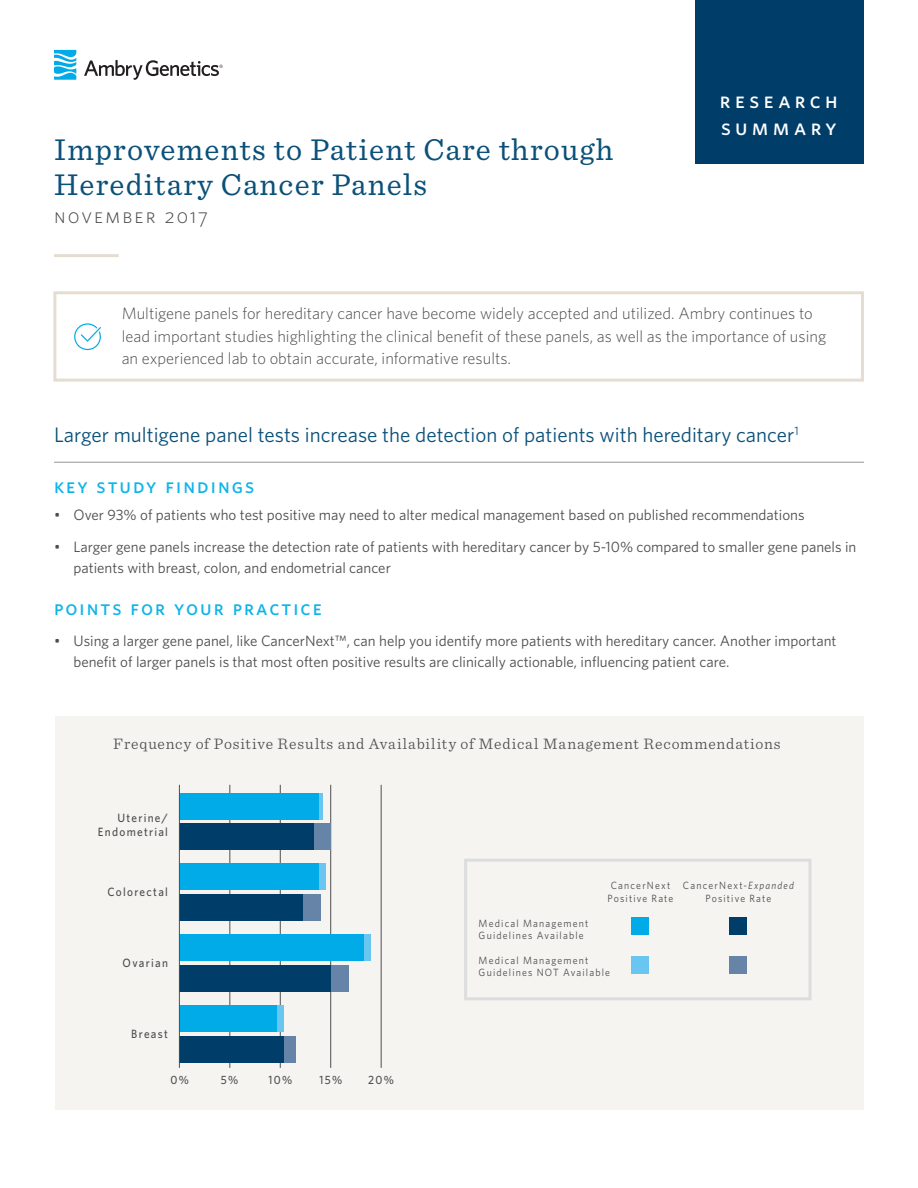
<style>
.page{position:relative;width:918px;height:1188px;background:#fff}
.page>*{position:absolute;margin:0;border:0;box-sizing:border-box;transform-origin:0 0}
.t1{font:31.5px/34.5px "Sentinel";letter-spacing:.04em;color:#0a5079}
.Titles{font:22.5px/27px "Whitney Medium SC";letter-spacing:.195em;color:#fff}
.t2{font:21px "Whitney";color:#0a5079}
.t3{font:21px "Whitney Medium SC";letter-spacing:.1em;color:#0eb4ea}
.t4{font:21px "Whitney Light SC";letter-spacing:.1em;color:#4b4c4d}
.t5{font:300 16.5px/22.5px "Whitney";color:#4b4c4d}
.notes{font:300 15.9px "Sentinel";letter-spacing:.055em;color:#4b4c4d}
.t6{font:15px/21px "Whitney";color:#4b4c4d}
.target_population{font:500 12px/14.4px "Whitney";letter-spacing:.115em;color:#4b4c4d;text-align:right;scale:.94 1}
.target_population-2{font:10.5px/12.6px "Whitney";letter-spacing:.115em;color:#4b4c4d;scale:.94 1}
.s1{font-style:italic}
</style>
<div class="page">
<div style="left:55px;top:716px;width:809px;height:394px;background:#f6f4f1"></div>
<hr style="left:230px;top:785px;width:1px;height:283px;background:#4e4f50">
<hr style="left:330px;top:785px;width:1px;height:283px;background:#4e4f50">
<hr style="left:280px;top:785px;width:1px;height:283px;background:#4e4f50">
<hr style="left:381px;top:785px;width:1px;height:283px;background:#4e4f50">
<svg style="left:54px;top:50px;width:22px;height:30px"></svg>
<svg style="left:84px;top:60px;width:139px;height:20px"></svg>
<div style="left:695px;top:0;width:169px;height:164px;background:#003e69"></div>
<hr style="left:54px;top:462px;width:810px;height:1px;background:#939598">
<svg style="left:74px;top:323px;width:27px;height:27px"></svg>
<div style="left:53px;top:291px;width:811px;height:91px;border:3px solid #e6ddd2"></div>
<div style="left:464px;top:859px;width:348px;height:141px;border:3px solid #dcdddf"></div>
<hr style="left:54px;top:254px;width:65px;height:3px;background:#e6ddd2">
<div style="left:179px;top:793px;width:140px;height:27px;background:#00abe7"></div>
<div style="left:179px;top:864px;width:140px;height:26px;background:#00abe7"></div>
<div style="left:179px;top:934px;width:185px;height:27px;background:#00abe7"></div>
<div style="left:179px;top:1005px;width:98px;height:27px;background:#00abe7"></div>
<div style="left:632px;top:917px;width:18px;height:18px;background:#00abe7"></div>
<div style="left:729px;top:917px;width:18px;height:18px;background:#003e69"></div>
<div style="left:179px;top:823px;width:135px;height:27px;background:#003e69"></div>
<hr style="left:319px;top:793px;width:4px;height:27px;background:#68c6f0">
<div style="left:319px;top:864px;width:7px;height:26px;background:#68c6f0"></div>
<div style="left:364px;top:934px;width:7px;height:27px;background:#68c6f0"></div>
<div style="left:277px;top:1005px;width:7px;height:27px;background:#68c6f0"></div>
<div style="left:314px;top:823px;width:17px;height:27px;background:#6684a7"></div>
<div style="left:303px;top:894px;width:18px;height:27px;background:#6684a7"></div>
<div style="left:331px;top:965px;width:18px;height:27px;background:#6684a7"></div>
<div style="left:284px;top:1036px;width:12px;height:26px;background:#6684a7"></div>
<div style="left:179px;top:894px;width:124px;height:27px;background:#003e69"></div>
<div style="left:179px;top:965px;width:152px;height:27px;background:#003e69"></div>
<div style="left:179px;top:1036px;width:105px;height:26px;background:#003e69"></div>
<div style="left:632px;top:956px;width:18px;height:18px;background:#68c6f0"></div>
<div style="left:729px;top:956px;width:18px;height:18px;background:#6684a7"></div>
<hr style="left:179px;top:785px;width:1px;height:283px;background:#4e4f50">
<p class="t1" style="left:54px;top:131px;width:561px">Improvements to Patient Care through<br>Hereditary Cancer Panels</p>
<p class="t4" style="left:54px;top:203px;width:155px">november 2017</p>
<p class="Titles" style="left:720px;top:87px;width:119px">research summary</p>
<p class="t5" style="left:122px;top:302px;width:706px">Multigene panels for hereditary cancer have become widely accepted and utilized. Ambry continues to lead important studies highlighting the clinical benefit of these panels, as well as the importance of using an experienced lab to obtain accurate, informative results.</p>
<p class="t2" style="left:54px;top:421px;width:746px">Larger multigene panel tests increase the detection of patients with hereditary cancer<sup>1</sup></p>
<p class="t3" style="left:54px;top:473px;width:202px">key study findings</p>
<p class="t6" style="left:54px;top:504px;width:752px">• Over 93% of patients who test positive may need to alter medical management based on published recommendations</p>
<p class="t6" style="left:74px;top:536px;width:784px;text-indent:-20px">• Larger gene panels increase the detection rate of patients with hereditary cancer by 5-10% compared to smaller gene panels in patients with breast, colon, and endometrial cancer</p>
<p class="t3" style="left:54px;top:595px;width:270px">points for your practice</p>
<p class="t6" style="left:74px;top:630px;width:765px;text-indent:-20px">• Using a larger gene panel, like CancerNext™, can help you identify more patients with hereditary cancer. Another important benefit of larger panels is that most often positive results are clinically actionable, influencing patient care.</p>
<p class="notes" style="left:113px;top:732px;width:669px">Frequency of Positive Results and Availability of Medical Management Recommendations</p>
<p class="target_population" style="left:98px;top:810px;width:76px">Uterine/<br>Endometrial</p>
<p class="target_population" style="left:107px;top:884px;width:66px">Colorectal</p>
<p class="target_population" style="left:123px;top:955px;width:50px">Ovarian</p>
<p class="target_population" style="left:131px;top:1026px;width:41px">Breast</p>
<p class="target_population" style="left:170px;top:1073px;width:21px">0%</p>
<p class="target_population" style="left:221px;top:1073px;width:20px">5%</p>
<p class="target_population" style="left:269px;top:1073px;width:27px">10%</p>
<p class="target_population" style="left:320px;top:1073px;width:26px">15%</p>
<p class="target_population" style="left:368px;top:1073px;width:29px">20%</p>
<p class="target_population-2" style="left:608px;top:879px;width:72px">CancerNext<br>Positive Rate</p>
<p class="target_population-2" style="left:683px;top:879px;width:120px;text-align:center">CancerNext-<span class="s1">Expanded<br></span>Positive Rate</p>
<p class="target_population-2" style="left:479px;top:917px;width:118px">Medical Management<br>Guidelines Available</p>
<p class="target_population-2" style="left:479px;top:953px;width:141px">Medical Management<br>Guidelines NOT Available</p>
</div>
